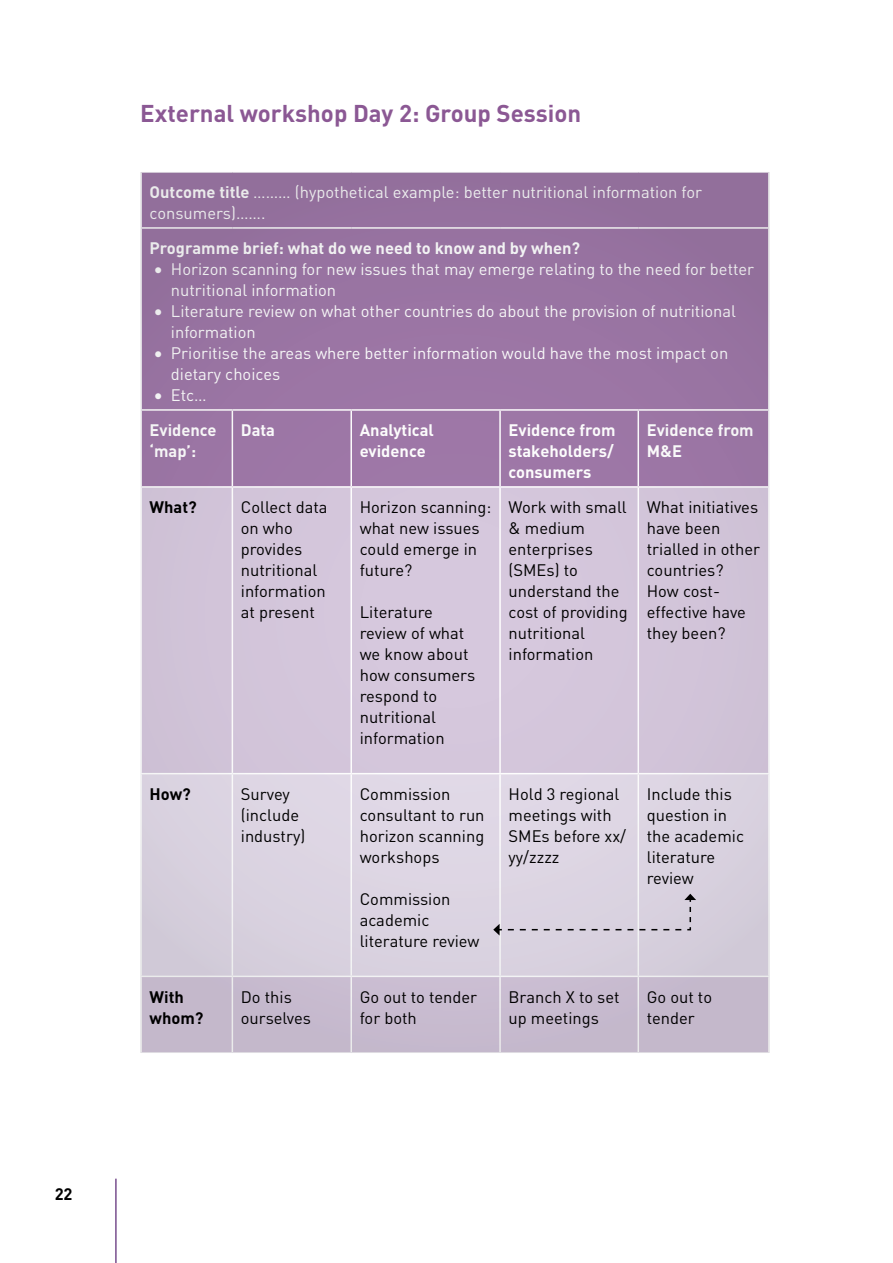
<style>
.page{position:relative;width:893px;height:1263px;background:#fff}
.page>*{position:absolute;margin:0;border:0;box-sizing:border-box;transform-origin:0 0}
.t1{font:700 24px "DIN";color:#8b5894}
.t2{font:16.5px/21px "DIN";color:#000}
.t3{font:16.5px/21px "DIN";color:#fff}
.t4{font:700 16.5px/21px "DIN";color:#fff}
.t5{font:700 16.5px/21px "DIN";color:#000}
.s1{font-weight:700}
.s2{font-weight:400}
</style>
<div class="page">
<hr style="left:115px;top:1179px;width:2px;height:84px;background:#784e8e">
<svg style="left:140px;top:172px;width:630px;height:880px;background:#bfabc6"></svg>
<svg style="left:493px;top:894px;width:203px;height:41px;background:#d3ccd9"></svg>
<p class="t5" style="left:55px;top:1183px;width:19px">22</p>
<h1 class="t1" style="left:140px;top:98px;width:442px">External workshop Day 2: Group Session</h1>
<p class="t3" style="left:150px;top:182px;width:554px"><span class="s1">Outcome title</span> ……… (hypothetical example: better nutritional information for consumers)…….</p>
<p class="t4" style="left:150px;top:237px;width:432px">Programme brief: what do we need to know and by when?</p>
<p class="t3" style="left:171px;top:259px;width:585px;text-indent:-16px">• Horizon scanning for new issues that may emerge relating to the need for better nutritional information</p>
<p class="t3" style="left:171px;top:301px;width:567px;text-indent:-16px">• Literature review on what other countries do about the provision of nutritional information</p>
<p class="t3" style="left:171px;top:343px;width:559px;text-indent:-16px">• Prioritise the areas where better information would have the most impact on dietary choices</p>
<p class="t4" style="left:150px;top:377px;width:69px;line-height:35px;text-align:center">• <span class="s2">Etc…<br></span>Evidence</p>
<p class="t4" style="left:150px;top:440px;width:48px">‘map’:</p>
<p class="t4" style="left:241px;top:419px;width:36px">Data</p>
<p class="t4" style="left:360px;top:419px;width:76px">Analytical evidence</p>
<p class="t4" style="left:509px;top:419px;width:108px;text-align:justify">Evidence from stakeholders/ consumers</p>
<p class="t4" style="left:647px;top:419px;width:108px">Evidence from<br>M&amp;E</p>
<p class="t5" style="left:150px;top:496px;width:49px">What?</p>
<p class="t2" style="left:241px;top:496px;width:88px">Collect data on who provides nutritional information at present</p>
<p class="t2" style="left:360px;top:496px;width:133px">Horizon scanning: what new issues could emerge in future?</p>
<p class="t2" style="left:360px;top:601px;width:117px">Literature review of what we know about how consumers respond to nutritional information</p>
<p class="t5" style="left:150px;top:783px;width:43px">How?</p>
<p class="t2" style="left:241px;top:783px;width:66px">Survey (include industry)</p>
<p class="t2" style="left:360px;top:783px;width:126px">Commission consultant to run horizon scanning workshops</p>
<p class="t2" style="left:360px;top:888px;width:121px">Commission academic literature review</p>
<p class="t2" style="left:509px;top:496px;width:121px">Work with small &amp; medium enterprises (SMEs) to understand the cost of providing nutritional information</p>
<p class="t2" style="left:647px;top:496px;width:115px">What initiatives have been trialled in other countries?<br>How cost&shy;effective have they been?</p>
<p class="t2" style="left:509px;top:783px;width:119px">Hold 3 regional meetings with<br>SMEs before xx/ yy/zzzz</p>
<p class="t2" style="left:647px;top:783px;width:99px">Include this question in the academic literature review</p>
<p class="t5" style="left:150px;top:986px;width:55px">With whom?</p>
<p class="t2" style="left:241px;top:986px;width:72px">Do this ourselves</p>
<p class="t2" style="left:360px;top:986px;width:119px">Go out to tender for both</p>
<p class="t2" style="left:509px;top:986px;width:113px">Branch X to set up meetings</p>
<p class="t2" style="left:647px;top:986px;width:67px">Go out to tender</p>
</div>
